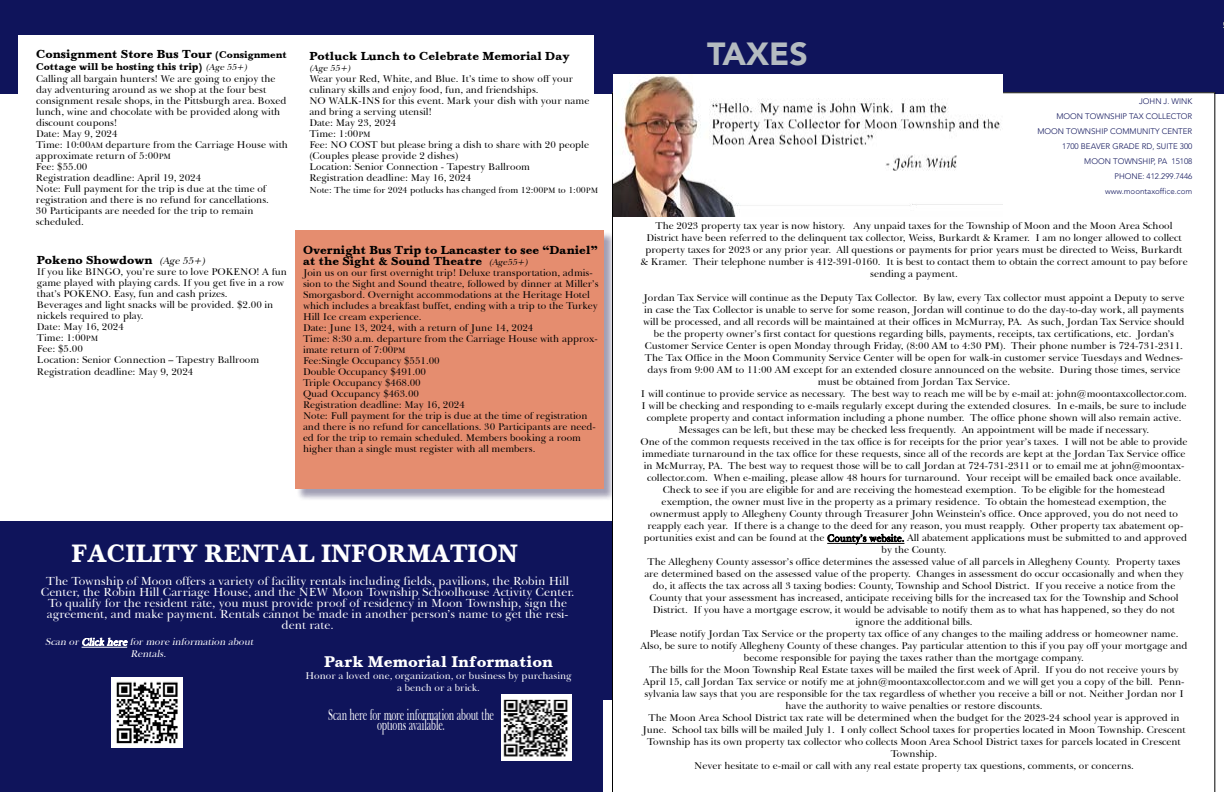
<style>
.page{position:relative;width:1224px;height:792px;background:#fff}
.page>*{position:absolute;margin:0;border:0;box-sizing:border-box;transform-origin:0 0}
.t1{font:900 32px "Avenir";color:#b4bbc0}
.t2{font:25.9px "Baskerville";color:#fff;scale:.93 1}
.t3{font:16px "Baskerville";color:#fff}
.t4{font:15.8px "Baskerville BT";letter-spacing:-.015em;color:#fff;scale:.57 1}
.t5{font:12px/11px "Baskerville BT";color:#fff;text-align:center}
.t6{font:12px/11px "Baskerville";color:#000}
.t7{font:10px/11px "Baskerville BT";color:#000}
.t8{font:10px/12px "Baskerville BT";color:#fff;text-align:center}
.t9{font:italic 10px/12px "Baskerville BT";color:#fff;text-align:center}
.t10{font:10px "Baskerville";color:#000}
.t11{font:9px "Baskerville BT";color:#000}
.t12{font:italic 9px "Baskerville BT";color:#000}
.t13{font:300 8px/15px "Avenir";color:#0f145b;text-align:right}
.s1{font-size:10px}
.s2{font-family:"Baskerville BT";font-style:italic;font-size:9px}
.s3{font-size:8px}
.s4{font-family:"Baskerville BT";font-style:italic;font-size:10px}
</style>
<div class="page">
<div style="left:0;top:522px;width:619px;height:270px;background:#0f145b"></div>
<div style="left:297px;top:231px;width:319px;height:270px;background:#1b1548;opacity:.55"></div>
<div style="left:295px;top:230px;width:308px;height:259px;background:#e58d6f"></div>
<hr style="left:82px;top:647px;width:45px;height:1px;background:#fff">
<img style="left:501px;top:695px;width:71px;height:65px">
<div style="left:603px;top:701px;width:621px;height:91px;background:#fff"></div>
<div style="left:0;top:0;width:1224px;height:93px;background:#0f145b"></div>
<img style="left:112px;top:678px;width:70px;height:70px">
<svg style="left:612px;top:92px;width:603px;height:700px"></svg>
<div style="left:669px;top:399px;width:490px;height:213px;background:#fff"></div>
<div style="left:18px;top:35px;width:576px;height:116px;background:#fff"></div>
<hr style="left:827px;top:543px;width:77px;height:1px;background:#000">
<img style="left:613px;top:75px;width:389px;height:141px">
<p class="t6" style="left:36px;top:49px;width:253px">Consignment Store Bus Tour <span class="s1">(Consignment</span></p>
<p class="t10" style="left:36px;top:61px;width:215px">Cottage will be hosting this trip) <span class="s2">(Age 55+)</span></p>
<p class="t7" style="left:36px;top:74px;width:254px">Calling all bargain hunters! We are going to enjoy the day adventuring around as we shop at the four best consignment resale shops, in the Pittsburgh area. Boxed lunch, wine and chocolate with be provided along with discount coupons!<br>Date: May 9, 2024<br>Time: 10:00<span class="s3">AM</span> departure from the Carriage House with approximate return of 5:00<span class="s3">PM<br></span>Fee: $55.00<br>Registration deadline: April 19, 2024<br>Note: Full payment for the trip is due at the time of registration and there is no refund for cancellations.<br>30 Participants are needed for the trip to remain scheduled.</p>
<p class="t6" style="left:37px;top:255px;width:172px">Pokeno Showdown <span class="s4">(Age 55+)</span></p>
<p class="t7" style="left:37px;top:267px;width:252px">If you like BINGO, you’re sure to love POKENO! A fun game played with playing cards. If you get five in a row that’s POKENO. Easy, fun and cash prizes.<br>Beverages and light snacks will be provided. $2.00 in nickels required to play.<br>Date: May 16, 2024<br>Time: 1:00<span class="s3">PM<br></span>Fee: $5.00<br>Location: Senior Connection – Tapestry Ballroom</p>
<p class="t7" style="left:37px;top:367px;width:158px">Registration deadline: May 9, 2024</p>
<p class="t6" style="left:309px;top:51px;width:262px">Potluck Lunch to Celebrate Memorial Day</p>
<p class="t12" style="left:309px;top:62px;width:45px">(Age 55+)</p>
<p class="t7" style="left:309px;top:73px;width:281px">Wear your Red, White, and Blue. It’s time to show off your culinary skills and enjoy food, fun, and friendships.<br>NO WALK-INS for this event. Mark your dish with your name and bring a serving utensil!<br>Date: May 23, 2024<br>Time: 1:00<span class="s3">PM<br></span>Fee: NO COST but please bring a dish to share with 20 people (Couples please provide 2 dishes)<br>Location: Senior Connection - Tapestry Ballroom<br>Registration deadline: May 16, 2024</p>
<p class="t11" style="left:309px;top:184px;width:290px">Note: The time for 2024 potlucks has changed from 12:00<span class="s3">PM</span> to 1:00<span class="s3">PM</span></p>
<p class="t6" style="left:303px;top:245px;width:297px">Overnight Bus Trip to Lancaster to see “Daniel” at the Sight &amp; Sound Theatre <span class="s2">(Age55+)</span></p>
<p class="t7" style="left:303px;top:267px;width:297px">Join us on our first overnight trip! Deluxe transportation, admis&shy;sion to the Sight and Sound theatre, followed by dinner at Miller’s Smorgasbord. Overnight accommodations at the Heritage Hotel which includes a breakfast buffet, ending with a trip to the Turkey Hill Ice cream experience.<br>Date: June 13, 2024, with a return of June 14, 2024<br>Time: 8:30 a.m. departure from the Carriage House with approx&shy;imate return of 7:00<span class="s3">PM<br></span>Fee:Single Occupancy $551.00<br>Double Occupancy $491.00<br>Triple Occupancy $468.00<br>Quad Occupancy $463.00<br>Registration deadline: May 16, 2024<br>Note: Full payment for the trip is due at the time of registration and there is no refund for cancellations. 30 Participants are need&shy;ed for the trip to remain scheduled. Members booking a room higher than a single must register with all members.</p>
<h2 class="t2" style="left:72px;top:538px;width:482px">FACILITY RENTAL INFORMATION</h2>
<p class="t5" style="left:41px;top:576px;width:535px">The Township of Moon offers a variety of facility rentals including fields, pavilions, the Robin Hill Center, the Robin Hill Carriage House, and the NEW Moon Township Schoolhouse Activity Center.<br>To qualify for the resident rate, you must provide proof of residency in Moon Township, sign the agreement, and make payment. Rentals cannot be made in another person’s name to get the resi&shy;dent rate.</p>
<p class="t9" style="left:45px;top:636px;width:212px">Scan or Click here for more information about<br>Rentals.</p>
<h3 class="t3" style="left:324px;top:652px;width:230px">Park Memorial Information</h3>
<p class="t8" style="left:306px;top:669px;width:268px">Honor a loved one, organization, or business by purchasing a bench or a brick.</p>
<h3 class="t4" style="left:328px;top:704px;width:293px">Scan here for more information about the</h3>
<h3 class="t4" style="left:377px;top:715px;width:121px">options available.</h3>
<h1 class="t1" style="left:707px;top:27px;width:102px">TAXES</h1>
<p class="t13" style="left:1037px;top:94px;width:157px">JOHN J. WINK<br>MOON TOWNSHIP TAX COLLECTOR<br>MOON TOWNSHIP COMMUNITY CENTER<br>1700 BEAVER GRADE RD, SUITE 300<br>MOON TOWNSHIP, PA 15108<br>PHONE: 412.299.7446 www.moontaxoffice.com</p>
<p class="t7" style="left:640px;top:220px;width:549px;line-height:12px;text-align:center">The 2023 property tax year is now history. Any unpaid taxes for the Township of Moon and the Moon Area School District have been referred to the delinquent tax collector, Weiss, Burkardt &amp; Kramer. I am no longer allowed to collect property taxes for 2023 or any prior year. All questions or payments for prior years must be directed to Weiss, Burkardt &amp; Kramer. Their telephone number is 412-391-0160. It is best to contact them to obtain the correct amount to pay before sending a payment.</p>
<p class="t7" style="left:641px;top:292px;width:549px;line-height:12px;text-align:center">Jordan Tax Service will continue as the Deputy Tax Collector. By law, every Tax collector must appoint a Deputy to serve in case the Tax Collector is unable to serve for some reason, Jordan will continue to do the day-to-day work, all payments will be processed, and all records will be maintained at their offices in McMurray, PA. As such, Jordan Tax Service should be the property owner’s first contact for questions regarding bills, payments, receipts, tax certifications, etc. Jordan’s Customer Service Center is open Monday through Friday, (8:00 AM to 4:30 PM). Their phone number is 724-731-2311.<br>The Tax Office in the Moon Community Service Center will be open for walk-in customer service Tuesdays and Wednes&shy;days from 9:00 AM to 11:00 AM except for an extended closure announced on the website. During those times, service must be obtained from Jordan Tax Service.<br>I will continue to provide service as necessary. The best way to reach me will be by e-mail at: john@moontaxcollector.com.<br>I will be checking and responding to e-mails regularly except during the extended closures. In e-mails, be sure to include complete property and contact information including a phone number. The office phone shown will also remain active.<br>Messages can be left, but these may be checked less frequently. An appointment will be made if necessary.<br>One of the common requests received in the tax office is for receipts for the prior year’s taxes. I will not be able to provide immediate turnaround in the tax office for these requests, since all of the records are kept at the Jordan Tax Service office in McMurray, PA. The best way to request those will be to call Jordan at 724-731-2311 or to email me at john@moontax&shy;collector.com. When e-mailing, please allow 48 hours for turnaround. Your receipt will be emailed back once available.<br>Check to see if you are eligible for and are receiving the homestead exemption. To be eligible for the homestead exemption, the owner must live in the property as a primary residence. To obtain the homestead exemption, the ownermust apply to Allegheny County through Treasurer John Weinstein’s office. Once approved, you do not need to reapply each year. If there is a change to the deed for any reason, you must reapply. Other property tax abatement op&shy;portunities exist and can be found at the County’s website. All abatement applications must be submitted to and approved by the County.<br>The Allegheny County assessor’s office determines the assessed value of all parcels in Allegheny County. Property taxes are determined based on the assessed value of the property. Changes in assessment do occur occasionally and when they do, it affects the tax across all 3 taxing bodies: County, Township and School District. If you receive a notice from the County that your assessment has increased, anticipate receiving bills for the increased tax for the Township and School District. If you have a mortgage escrow, it would be advisable to notify them as to what has happened, so they do not ignore the additional bills.<br>Please notify Jordan Tax Service or the property tax office of any changes to the mailing address or homeowner name.<br>Also, be sure to notify Allegheny County of these changes. Pay particular attention to this if you pay off your mortgage and become responsible for paying the taxes rather than the mortgage company.<br>The bills for the Moon Township Real Estate taxes will be mailed the first week of April. If you do not receive yours by April 15, call Jordan Tax service or notify me at john@moontaxcollector.com and we will get you a copy of the bill. Penn&shy;sylvania law says that you are responsible for the tax regardless of whether you receive a bill or not. Neither Jordan nor I have the authority to waive penalties or restore discounts.<br>The Moon Area School District tax rate will be determined when the budget for the 2023-24 school year is approved in June. School tax bills will be mailed July 1. I only collect School taxes for properties located in Moon Township. Crescent Township has its own property tax collector who collects Moon Area School District taxes for parcels located in Crescent Township.<br>Never hesitate to e-mail or call with any real estate property tax questions, comments, or concerns.</p>
</div>
